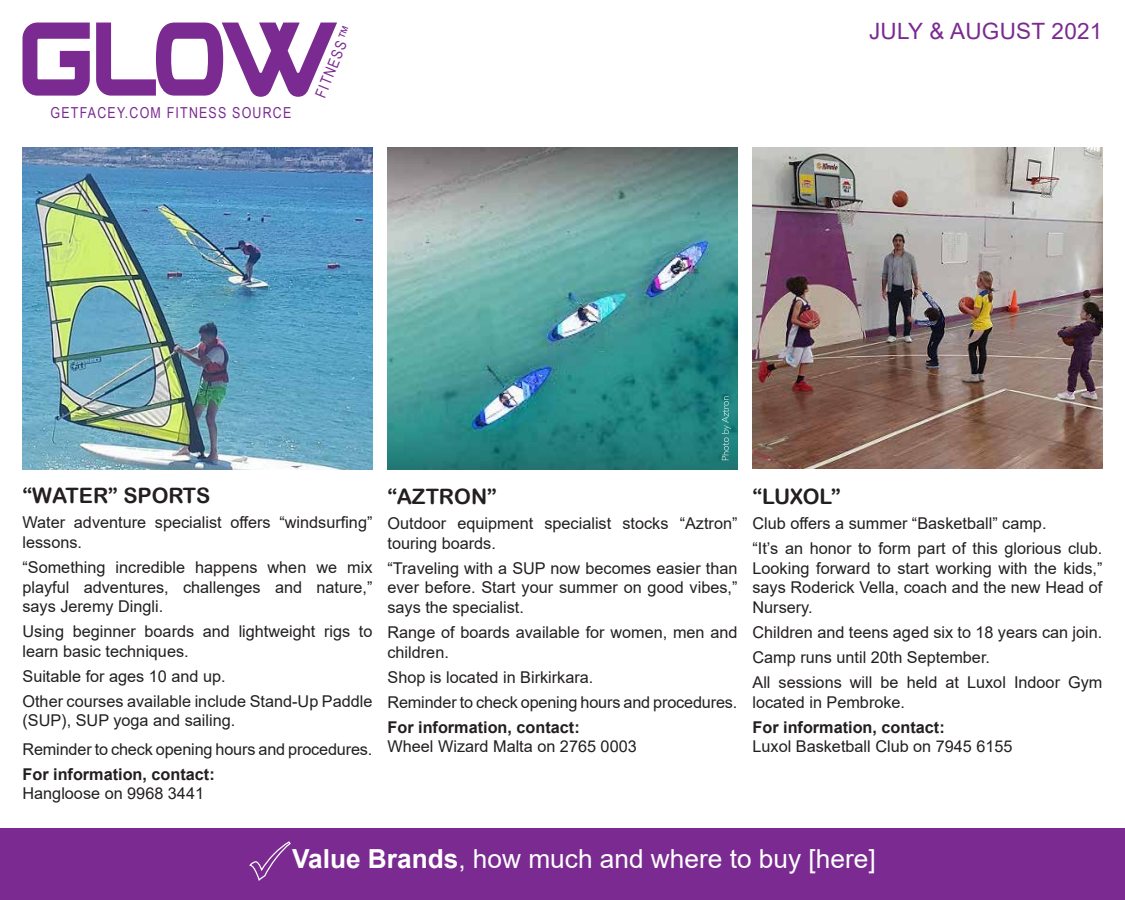
<style>
.page{position:relative;width:1125px;height:900px;background:#fff}
.page>*{position:absolute;margin:0;border:0;box-sizing:border-box;transform-origin:0 0}
.t1{font:26.25px "Arial";color:#fff}
.t2{font:22.5px "Arial";letter-spacing:.01em;color:#7a2a90}
.t3{font:21.25px "Arial Rounded MT Bold";color:#231f20}
.t4{font:16.25px/19.5px "Arial";color:#231f20}
.t5{font:700 16.25px "Arial";color:#231f20}
.t6{font:15.12px "Arial Narrow";letter-spacing:.08em;color:#7a2a90}
.s1{font-family:"Arial"}
.s2{font-weight:700}
</style>
<div class="page">
<div style="left:0;top:828px;width:1125px;height:72px;background:#7a2a90"></div>
<img style="left:22px;top:148px;width:350px;height:322px">
<svg style="left:22px;top:23px;width:315px;height:74px"></svg>
<svg style="left:249px;top:841px;width:42px;height:40px"></svg>
<img style="left:752px;top:148px;width:350px;height:321px">
<img style="left:388px;top:148px;width:350px;height:322px">
<svg style="left:722px;top:396px;width:9px;height:64px"></svg>
<p class="t6" style="left:51px;top:101px;width:242px">GETFACEY.COM FITNESS SOURCE</p>
<p class="t6" style="left:310px;top:93px;width:77px;rotate:-68deg">FITNESS<span class="s1">™</span></p>
<h2 class="t2" style="left:869px;top:15px;width:235px">JULY &amp; AUGUST 2021</h2>
<h3 class="t3" style="left:22px;top:483px;width:131px">“WATER” SPOR</h3>
<h3 class="t3" style="left:183px;top:483px;width:29px">TS</h3>
<p class="t4" style="left:22px;top:513px;width:351px">Water adventure specialist offers “windsurfing” lessons.</p>
<p class="t4" style="left:22px;top:557px;width:351px;text-align:justify">“Something incredible happens when we mix playful adventures, challenges and nature,” says Jeremy Dingli.</p>
<p class="t4" style="left:22px;top:622px;width:352px">Using beginner boards and lightweight rigs to learn basic techniques.</p>
<p class="t4" style="left:22px;top:663px;width:351px;line-height:25.1px">Suitable for ages 10 and up.<br>Other courses available include Stand-Up Paddle</p>
<p class="t4" style="left:22px;top:707px;width:351px;line-height:28.1px">(SUP), SUP yoga and sailing.<br>Reminder to check opening hours and procedures.</p>
<p class="t5" style="left:22px;top:762px;width:194px">For information, contact:</p>
<p class="t4" style="left:22px;top:784px;width:183px">Hangloose on 9968 3441</p>
<h3 class="t3" style="left:388px;top:484px;width:111px">“AZTRON”</h3>
<p class="t4" style="left:388px;top:514px;width:351px">Outdoor equipment specialist stocks “Aztron” touring boards.</p>
<p class="t4" style="left:388px;top:558px;width:352px;text-align:justify">“Traveling with a SUP now becomes easier than ever before. Start your summer on good vibes,” says the specialist.</p>
<p class="t4" style="left:388px;top:622px;width:351px">Range of boards available for women, men and children.</p>
<p class="t4" style="left:388px;top:664px;width:351px;line-height:25.1px">Shop is located in Birkirkara.<br>Reminder to check opening hours and procedures.</p>
<p class="t5" style="left:388px;top:716px;width:194px">For information, contact:</p>
<p class="t4" style="left:388px;top:737px;width:251px">Wheel Wizard Malta on 2765 0003</p>
<h3 class="t3" style="left:753px;top:484px;width:37px">“LUXO</h3>
<h3 class="t3" style="left:820px;top:484px;width:23px">L”</h3>
<p class="t4" style="left:753px;top:511px;width:352px;line-height:25.1px">Club offers a summer “Basketball” camp.<br>“It’s an honor to form part of this glorious club.</p>
<p class="t4" style="left:753px;top:558px;width:351px;text-align:justify">Looking forward to start working with the kids,” says Roderick Vella, coach and the new Head of Nursery.</p>
<p class="t4" style="left:753px;top:620px;width:351px;line-height:25.1px">Children and teens aged six to 18 years can join.<br>Camp runs until 20th September.<br>All sessions will be held at Luxol Indoor Gym</p>
<p class="t4" style="left:753px;top:692px;width:154px">located in Pembroke.</p>
<p class="t5" style="left:753px;top:716px;width:194px">For information, contact:</p>
<p class="t4" style="left:753px;top:737px;width:262px">Luxol Basketball Club on 7945 6155</p>
<h1 class="t1" style="left:292px;top:841px;width:585px"><span class="s2">Value Brands</span>, how much and where to buy [here]</h1>
</div>
